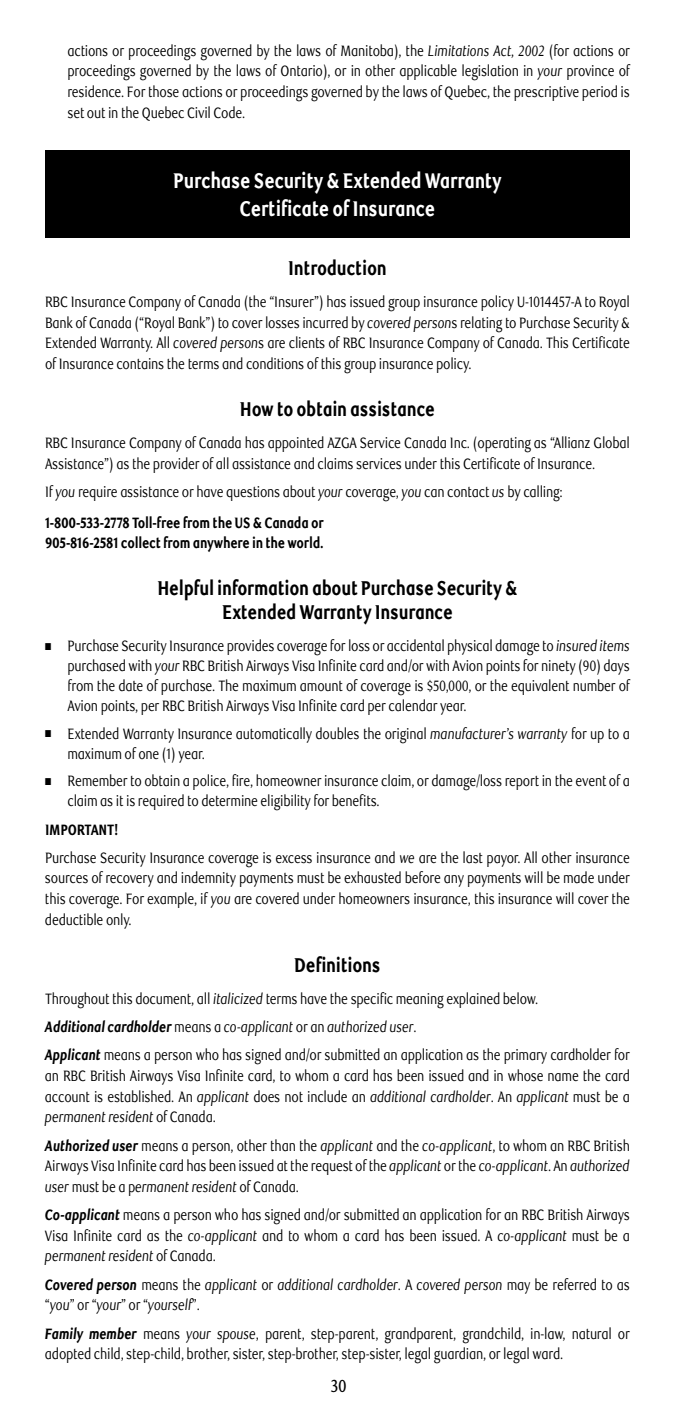
<style>
.page{position:relative;width:675px;height:1418px;background:#fff}
.page>*{position:absolute;margin:0;border:0;box-sizing:border-box;transform-origin:0 0}
.t1{font:800 21.25px/27.5px "RBC Text";letter-spacing:-.02em;color:#fff;text-align:center;scale:.8 1}
.t2{font:800 20px/24.5px "RBC Text";letter-spacing:-.02em;color:#000;text-align:center;scale:.8 1}
.t3{font:500 17.5px "RBC Text";color:#000;scale:.8 1}
.t4{font:15px/20.5px "RBC Text";letter-spacing:-.02em;color:#000;text-align:justify;scale:.8 1}
.t5{font:italic 15px/20.5px "RBC Text";letter-spacing:-.02em;color:#000;scale:.8 1}
.t6{font:800 15px "RBC Text";letter-spacing:-.02em;color:#000;scale:.8 1}
.s1{font-style:italic}
.s2{font-weight:800}
.s3{font-weight:800;font-style:italic}
.s4{font-style:normal}
</style>
<div class="page">
<div style="left:45px;top:150px;width:585px;height:88px;background:#000"></div>
<p class="t4" style="left:68px;top:41px;width:705px">actions or proceedings governed by the laws of Manitoba), the <span class="s1">Limitations Act, 2002</span> (for actions or proceedings governed by the laws of Ontario), or in other applicable legislation in <span class="s1">your</span> province of residence. For those actions or proceedings governed by the laws of Quebec, the prescriptive period is set out in the Quebec Civil Code.</p>
<h1 class="t1" style="left:173px;top:167px;width:412px">Purchase Security &amp; Extended Warranty<br>Certificate of Insurance</h1>
<h2 class="t2" style="left:288px;top:256px;width:125px">Introduction</h2>
<p class="t4" style="left:45px;top:292px;width:733px">RBC Insurance Company of Canada (the “Insurer”) has issued group insurance policy U-1014457-A to Royal Bank of Canada (“Royal Bank”) to cover losses incurred by <span class="s1">covered person</span>s relating to Purchase Security &amp; Extended Warranty. All <span class="s1">covered person</span>s are clients of RBC Insurance Company of Canada. This Certificate of Insurance contains the terms and conditions of this group insurance policy.</p>
<h2 class="t2" style="left:240px;top:397px;width:245px">How to obtain assistance</h2>
<p class="t4" style="left:45px;top:433px;width:733px">RBC Insurance Company of Canada has appointed AZGA Service Canada Inc. (operating as “Allianz Global<br>Assistance”) as the provider of all assistance and claims services under this Certificate of Insurance.</p>
<p class="t4" style="left:45px;top:477px;width:649px;line-height:30.8px">If <span class="s1">you</span> require assistance or have questions about <span class="s1">your</span> coverage, <span class="s1">you</span> can contact <span class="s1">us</span> by calling:<br><span class="s2">1-800-533-2778 Toll-free from the US &amp; Canada or</span></p>
<p class="t6" style="left:45px;top:534px;width:350px">905-816-2581 collect from anywhere in the world.</p>
<h2 class="t2" style="left:157px;top:576px;width:452px">Helpful information about Purchase Security &amp;<br>Extended Warranty Insurance</h2>
<p class="t4" style="left:68px;top:636px;width:705px;text-indent:-23px">■ Purchase Security Insurance provides coverage for loss or accidental physical damage to <span class="s1">insured items </span>purchased with <span class="s1">your</span> RBC British Airways Visa Infinite card and/or with Avion points for ninety (90) days from the date of purchase. The maximum amount of coverage is $50,000, or the equivalent number of Avion points, per RBC British Airways Visa Infinite card per calendar year.</p>
<p class="t4" style="left:68px;top:723px;width:705px;text-indent:-23px">■ Extended Warranty Insurance automatically doubles the original <span class="s1">manufacturer’s warranty</span> for up to a maximum of one (1) year.</p>
<p class="t4" style="left:68px;top:771px;width:705px;text-indent:-23px">■ Remember to obtain a police, fire, homeowner insurance claim, or damage/loss report in the event of a claim as it is required to determine eligibility for benefits.</p>
<p class="t4" style="left:45px;top:815px;width:733px;line-height:28.2px"><span class="s2">IMPORTANT!<br></span>Purchase Security Insurance coverage is excess insurance and <span class="s1">we</span> are the last payor. All other insurance</p>
<p class="t4" style="left:45px;top:868px;width:733px">sources of recovery and indemnity payments must be exhausted before any payments will be made under this coverage. For example, if <span class="s1">you</span> are covered under homeowners insurance, this insurance will cover the deductible only.</p>
<h2 class="t2" style="left:294px;top:953px;width:110px">Definitions</h2>
<p class="t4" style="left:45px;top:984px;width:733px;line-height:28.2px;text-align:left">Throughout this document, all <span class="s1">italicized</span> terms have the specific meaning explained below.<br><span class="s3">Additional cardholder</span> means a <span class="s1">co-applicant</span> or an <span class="s1">authorized user</span>.<br><span class="s3">Applicant</span> means a person who has signed and/or submitted an application as the primary cardholder for</p>
<p class="t4" style="left:45px;top:1066px;width:733px">an RBC British Airways Visa Infinite card, to whom a card has been issued and in whose name the card account is established. An <span class="s1">applicant</span> does not include an <span class="s1">additional cardholder</span>. An <span class="s1">applicant</span> must be a <span class="s1">permanent resident</span> of Canada.</p>
<p class="t4" style="left:45px;top:1135px;width:733px"><span class="s3">Authorized user</span> means a person, other than the <span class="s1">applicant</span> and the <span class="s1">co-applicant</span>, to whom an RBC British Airways Visa Infinite card has been issued at the request of the <span class="s1">applicant</span> or the <span class="s1">co-applicant</span>. An <span class="s1">authorized user</span> must be a p<span class="s1">ermanent resident</span> of Canada.</p>
<p class="t4" style="left:45px;top:1205px;width:733px"><span class="s3">Co-applicant</span> means a person who has signed and/or submitted an application for an RBC British Airways Visa Infinite card as the <span class="s1">co-applicant</span> and to whom a card has been issued. A <span class="s1">co-applicant</span> must be a <span class="s1">permanent resident</span> of Canada.</p>
<p class="t5" style="left:45px;top:1274px;width:733px"><span class="s2">Covered person</span> <span class="s4">means the</span> applicant <span class="s4">or</span> additional cardholder<span class="s4">. A</span> covered person <span class="s4">may be referred to as “</span>you<span class="s4">” or “</span>your<span class="s4">” or “</span>yourself<span class="s4">”.</span></p>
<p class="t4" style="left:45px;top:1323px;width:733px"><span class="s3">Family member</span> means <span class="s1">your spouse</span>, parent, step-parent, grandparent, grandchild, in-law, natural or adopted child, step-child, brother, sister, step-brother, step-sister, legal guardian, or legal ward.</p>
<p class="t3" style="left:331px;top:1375px;width:22px">30</p>
</div>
